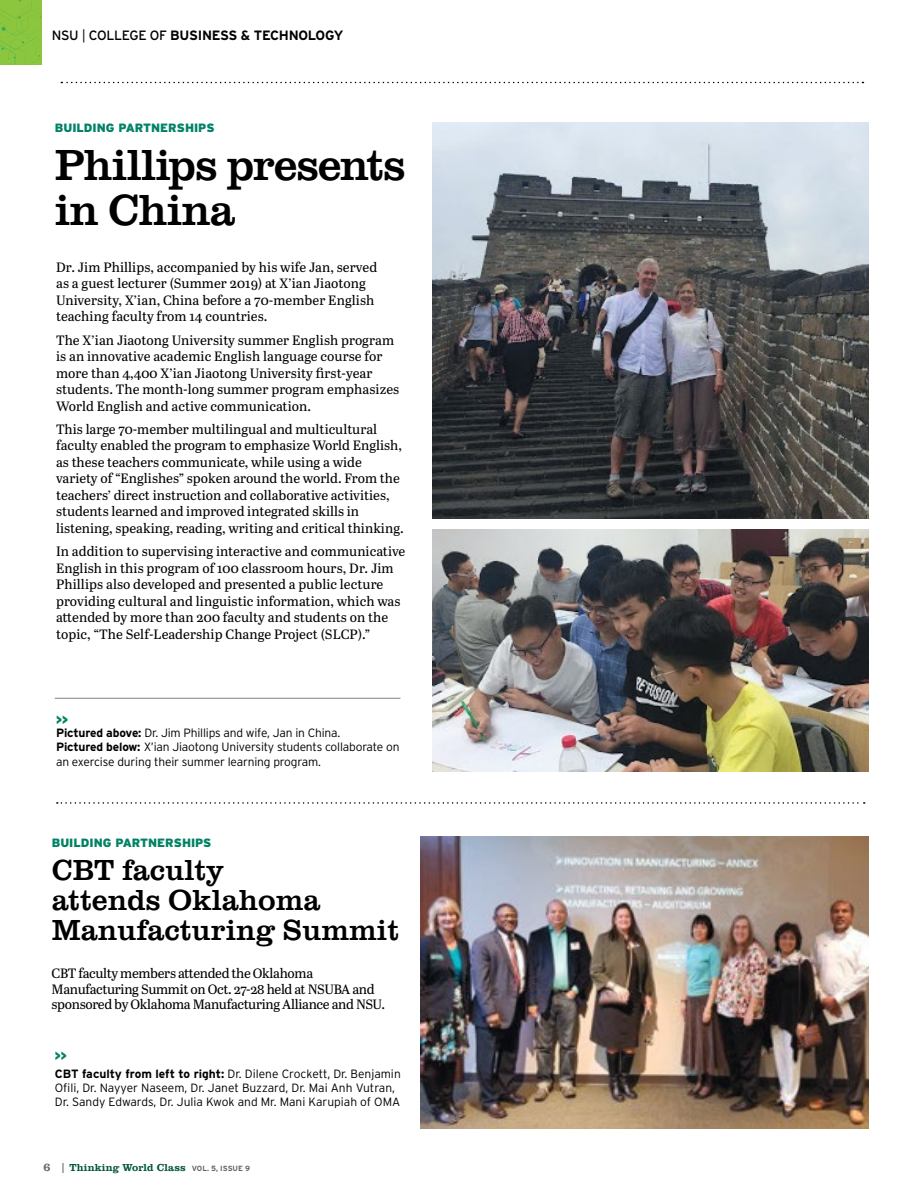
<style>
.page{position:relative;width:918px;height:1188px;background:#fff}
.page>*{position:absolute;margin:0;border:0;box-sizing:border-box;transform-origin:0 0}
.H2_News_article{font:45px/45px "Clarendon URW";letter-spacing:-.025em;color:#000}
.H2_News_article-2{font:30px/30px "Clarendon URW";color:#000}
.news_body_copy{font:13.5px/16.5px "Abril Text";color:#000}
.news_body_copy-2{font:13.5px/15.3px "Abril Text";letter-spacing:-.025em;color:#000}
.t1{font:700 13.5px "Interstate";letter-spacing:-.02em;color:#000}
.Photo_cutline_copy{font:300 12px/14.4px "Interstate";letter-spacing:-.015em;color:#000}
.H2_News_article-3{font:900 12px "Interstate";color:#008265}
.t2{font:500 10.5px "Clarendon URW";letter-spacing:.015em;color:#045541}
.s1{font-weight:400}
.s2{font-weight:300}
.s3{font-weight:900;color:#008265}
.s4{font-weight:700}
.s5{font-size:12px;color:#6d6e71}
.s6{font-weight:300;font-size:12px;color:#6d6e71}
.s7{font-family:"Interstate";font-weight:700;font-size:7.5px;color:#636466}
</style>
<div class="page">
<img style="left:433px;top:123px;width:436px;height:396px">
<img style="left:433px;top:530px;width:436px;height:241px">
<img style="left:421px;top:836px;width:448px;height:293px">
<svg style="left:57px;top:802px;width:808px;height:2px"></svg>
<svg style="left:0;top:0;width:42px;height:65px"></svg>
<svg style="left:61px;top:82px;width:802px;height:1px"></svg>
<hr style="left:55px;top:698px;width:345px;height:1px;background:#808285">
<p class="t1" style="left:52px;top:27px;width:293px"><span class="s1">NSU</span> <span class="s2">|</span> <span class="s1">COLLEGE OF</span> BUSINESS &amp; TECHNOLOGY</p>
<h2 class="H2_News_article-3" style="left:55px;top:121px;width:161px">BUILDING PARTNERSHIPS</h2>
<h2 class="H2_News_article" style="left:55px;top:140px;width:352px">Phillips presents in China</h2>
<p class="news_body_copy" style="left:56px;top:258px;width:323px">Dr. Jim Phillips, accompanied by his wife Jan, served as a guest lecturer (Summer 2019) at X’ian Jiaotong University, X’ian, China before a 70-member English teaching faculty from 14 countries.</p>
<p class="news_body_copy" style="left:56px;top:331px;width:345px">The X’ian Jiaotong University summer English program is an innovative academic English language course for more than 4,400 X’ian Jiaotong University first-year students. The month-long summer program emphasizes World English and active communication.</p>
<p class="news_body_copy" style="left:56px;top:420px;width:349px">This large 70-member multilingual and multicultural faculty enabled the program to emphasize World English, as these teachers communicate, while using a wide variety of “Englishes” spoken around the world. From the teachers’ direct instruction and collaborative activities, students learned and improved integrated skills in listening, speaking, reading, writing and critical thinking.</p>
<p class="news_body_copy" style="left:56px;top:543px;width:351px">In addition to supervising interactive and communicative English in this program of 100 classroom hours, Dr. Jim Phillips also developed and presented a public lecture providing cultural and linguistic information, which was attended by more than 200 faculty and students on the topic, “The Self-Leadership Change Project (SLCP).”</p>
<p class="Photo_cutline_copy" style="left:56px;top:714px;width:286px;line-height:12.6px"><span class="s3">&gt;&gt;<br></span><span class="s4">Pictured above:</span> Dr. Jim Phillips and wife, Jan in China.</p>
<p class="Photo_cutline_copy" style="left:56px;top:740px;width:345px"><span class="s4">Pictured below:</span> X’ian Jiaotong University students collaborate on an exercise during their summer learning program.</p>
<h2 class="H2_News_article-3" style="left:52px;top:835px;width:161px">BUILDING PARTNERSHIPS</h2>
<h2 class="H2_News_article-2" style="left:52px;top:853px;width:349px">CBT faculty<br>attends Oklahoma<br>Manufacturing Summit</h2>
<p class="news_body_copy-2" style="left:52px;top:965px;width:335px">CBT faculty members attended the Oklahoma<br>Manufacturing Summit on Oct. 27-28 held at NSUBA and sponsored by Oklahoma Manufacturing Alliance and NSU.</p>
<p class="Photo_cutline_copy" style="left:55px;top:1047px;width:348px;line-height:17.2px"><span class="s3">&gt;&gt;<br></span><span class="s4">CBT faculty from left to right:</span> Dr. Dilene Crockett, Dr. Benjamin</p>
<p class="Photo_cutline_copy" style="left:55px;top:1081px;width:347px">Ofili, Dr. Nayyer Naseem, Dr. Janet Buzzard, Dr. Mai Anh Vutran,<br>Dr. Sandy Edwards, Dr. Julia Kwok and Mr. Mani Karupiah of OMA</p>
<p class="t2" style="left:43px;top:1159px;width:208px"><span class="s5">6</span> <span class="s6">|</span> Thinking World Class <span class="s7">VOL. 5, ISSUE 9</span></p>
</div>
